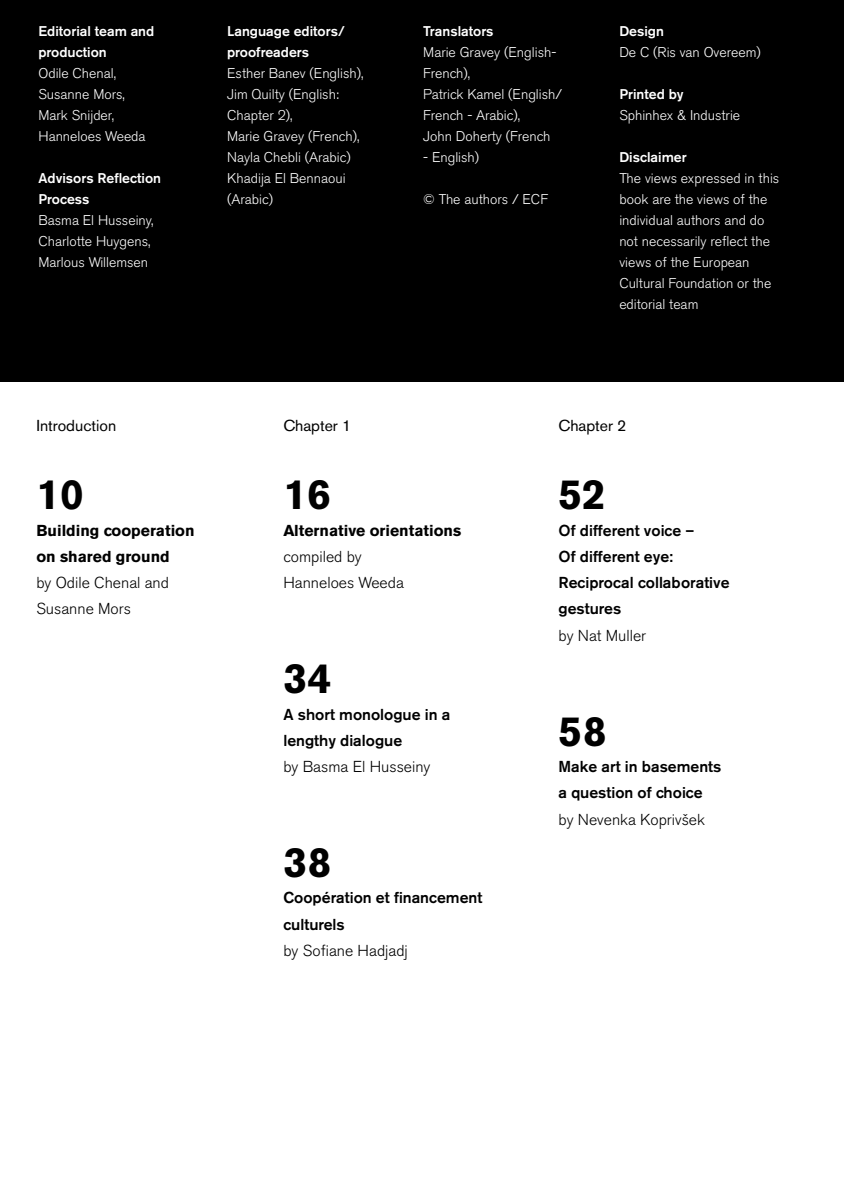
<style>
.page{position:relative;width:844px;height:1191px;background:#fff}
.page>*{position:absolute;margin:0;border:0;box-sizing:border-box;transform-origin:0 0}
.t1{font:700 42px "Akzidenz Grotesk BE";letter-spacing:.01em;color:#000}
.t2{font:500 15.75px/26.2px "Akzidenz Grotesk BE";color:#000}
.t3{font:300 15.75px/26.2px "Akzidenz Grotesk BE";color:#000}
.t4{font:700 15.75px/26.2px "Akzidenz Grotesk BE";color:#000}
.t5{font:15.75px "Akzidenz Grotesk BE";color:#000}
.t6{font:300 14px/21px "Akzidenz Grotesk BE";color:#fff}
.t7{font:500 14px/21px "Akzidenz Grotesk BE";color:#fff}
</style>
<div class="page">
<div style="left:0;top:0;width:843px;height:381px;background:#000"></div>
<p class="t7" style="left:38px;top:20px;width:117px">Editorial team and production</p>
<p class="t6" style="left:38px;top:63px;width:109px">Odile Chenal,<br>Susanne Mors,<br>Mark Snijder,<br>Hanneloes Weeda</p>
<p class="t7" style="left:38px;top:167px;width:124px">Advisors Reflection<br>Process</p>
<p class="t6" style="left:38px;top:210px;width:116px">Basma El Husseiny,<br>Charlotte Huygens,<br>Marlous Willemsen</p>
<p class="t7" style="left:227px;top:20px;width:119px">Language editors/ proofreaders</p>
<p class="t6" style="left:227px;top:63px;width:138px">Esther Banev (English),<br>Jim Quilty (English:<br>Chapter 2),<br>Marie Gravey (French),<br>Nayla Chebli (Arabic)<br>Khadija El Bennaoui (Arabic)</p>
<p class="t7" style="left:423px;top:20px;width:72px">Translators</p>
<p class="t6" style="left:423px;top:42px;width:140px">Marie Gravey (English-<br>French),<br>Patrick Kamel (English/<br>French - Arabic),<br>John Doherty (French</p>
<p class="t6" style="left:423px;top:147px;width:57px">- English)</p>
<p class="t6" style="left:423px;top:189px;width:127px">© The authors / ECF</p>
<p class="t7" style="left:619px;top:20px;width:46px">Design</p>
<p class="t6" style="left:619px;top:42px;width:143px">De C (Ris van Overeem)</p>
<p class="t7" style="left:619px;top:83px;width:66px">Printed by</p>
<p class="t6" style="left:619px;top:105px;width:122px">Sphinhex &amp; Industrie</p>
<p class="t7" style="left:619px;top:146px;width:69px">Disclaimer</p>
<p class="t6" style="left:619px;top:168px;width:161px">The views expressed in this book are the views of the individual authors and do not necessarily reflect the views of the European<br>Cultural Foundation or the editorial team</p>
<p class="t5" style="left:36px;top:416px;width:81px">Introduction</p>
<h1 class="t1" style="left:36px;top:470px;width:49px">10</h1>
<p class="t4" style="left:36px;top:517px;width:160px">Building cooperation on shared ground</p>
<p class="t3" style="left:36px;top:570px;width:134px">by Odile Chenal and<br>Susanne Mors</p>
<p class="t5" style="left:283px;top:416px;width:69px">Chapter 1</p>
<h1 class="t1" style="left:283px;top:470px;width:49px">16</h1>
<p class="t4" style="left:283px;top:517px;width:179px">Alternative orientations</p>
<p class="t3" style="left:283px;top:544px;width:122px">compiled by<br>Hanneloes Weeda</p>
<h1 class="t1" style="left:283px;top:654px;width:50px">34</h1>
<p class="t2" style="left:283px;top:701px;width:168px">A short monologue in a lengthy dialogue</p>
<p class="t3" style="left:283px;top:754px;width:148px">by Basma El Husseiny</p>
<h1 class="t1" style="left:283px;top:838px;width:50px">38</h1>
<p class="t2" style="left:283px;top:884px;width:200px">Coopération et financement culturels</p>
<p class="t3" style="left:283px;top:937px;width:126px">by Sofiane Hadjadj</p>
<p class="t5" style="left:558px;top:416px;width:69px">Chapter 2</p>
<h1 class="t1" style="left:558px;top:470px;width:49px">52</h1>
<p class="t2" style="left:558px;top:517px;width:172px">Of different voice –<br>Of different eye:<br>Reciprocal collaborative gestures</p>
<p class="t3" style="left:558px;top:622px;width:89px">by Nat Muller</p>
<h1 class="t1" style="left:558px;top:707px;width:50px">58</h1>
<p class="t2" style="left:558px;top:753px;width:164px">Make art in basements a question of choice</p>
<p class="t3" style="left:558px;top:806px;width:148px">by Nevenka Koprivšek</p>
</div>
